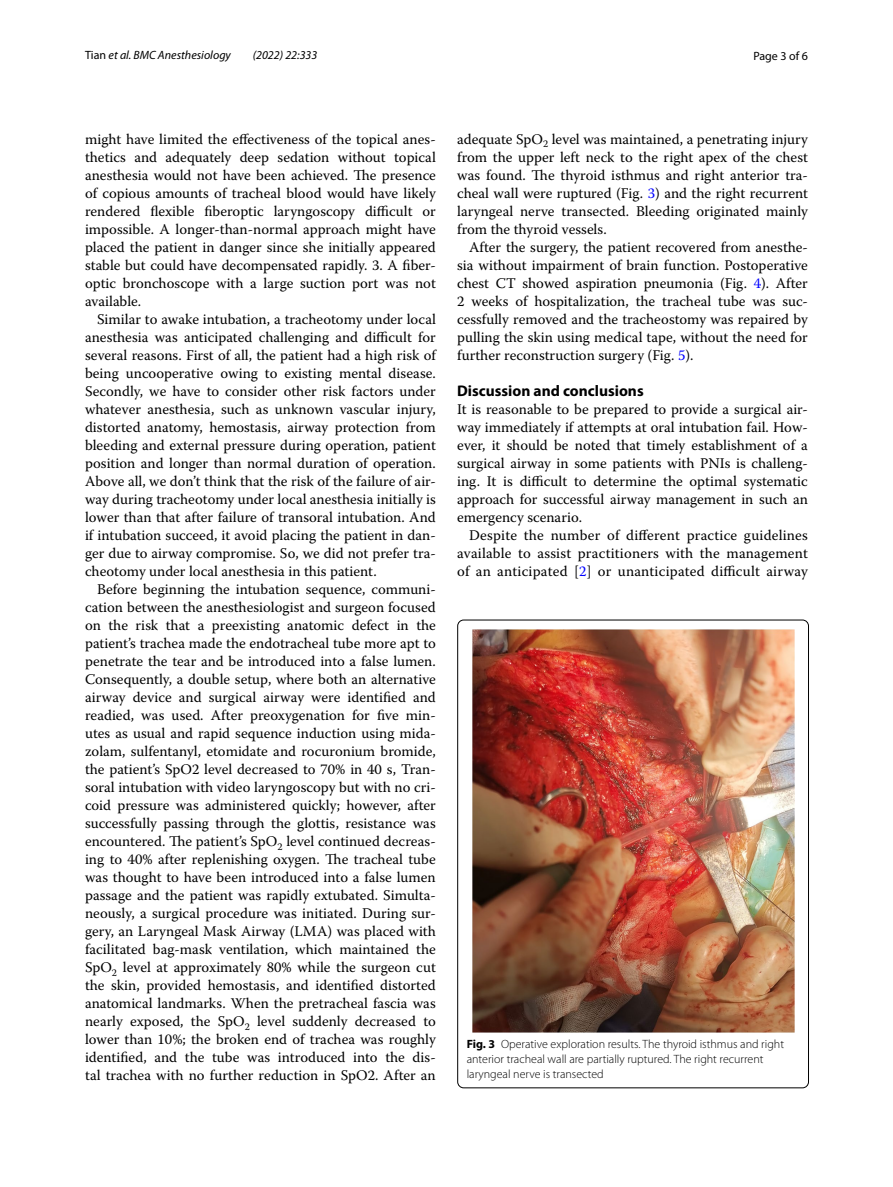
<style>
.page{position:relative;width:893px;height:1187px;background:#fff}
.page>*{position:absolute;margin:0;border:0;box-sizing:border-box;transform-origin:0 0}
.t1{font:700 15.45px "Myriad Pro";color:#000}
.t2{font:14.7px/18px "Warnock Pro";color:#000;text-align:justify}
.t3{font:300 12px/15px "Myriad Pro";color:#000}
.t4{font:italic 12px "Myriad Pro";color:#000}
.t5{font:12px "Myriad Pro";color:#000}
.s1{font-style:normal}
.s2{color:#00f}
.s3{font-weight:700}
</style>
<div class="page">
<img style="left:472px;top:629px;width:322px;height:403px">
<p class="t4" style="left:85px;top:48px;width:147px"><span class="s1">Tian</span> et al. BMC Anesthesiology</p>
<p class="t4" style="left:253px;top:48px;width:66px">(2022) 22:333</p>
<p class="t5" style="left:753px;top:48px;width:56px">Page 3 of 6</p>
<p class="t2" style="left:85px;top:130px;width:352px">might have limited the effectiveness of the topical anes&shy;thetics and adequately deep sedation without topical anesthesia would not have been achieved. The presence of copious amounts of tracheal blood would have likely rendered flexible fiberoptic laryngoscopy difficult or impossible. A longer-than-normal approach might have placed the patient in danger since she initially appeared stable but could have decompensated rapidly. 3. A fiber&shy;optic bronchoscope with a large suction port was not available.</p>
<p class="t2" style="left:85px;top:310px;width:352px;text-indent:12px">Similar to awake intubation, a tracheotomy under local anesthesia was anticipated challenging and difficult for several reasons. First of all, the patient had a high risk of being uncooperative owing to existing mental disease.<br>Secondly, we have to consider other risk factors under whatever anesthesia, such as unknown vascular injury, distorted anatomy, hemostasis, airway protection from bleeding and external pressure during operation, patient position and longer than normal duration of operation.<br>Above all, we don’t think that the risk of the failure of air&shy;way during tracheotomy under local anesthesia initially is lower than that after failure of transoral intubation. And if intubation succeed, it avoid placing the patient in dan&shy;ger due to airway compromise. So, we did not prefer tra&shy;cheotomy under local anesthesia in this patient.</p>
<p class="t2" style="left:85px;top:580px;width:352px;text-indent:12px">Before beginning the intubation sequence, communi&shy;cation between the anesthesiologist and surgeon focused on the risk that a preexisting anatomic defect in the patient’s trachea made the endotracheal tube more apt to penetrate the tear and be introduced into a false lumen.<br>Consequently, a double setup, where both an alternative airway device and surgical airway were identified and readied, was used. After preoxygenation for five min&shy;utes as usual and rapid sequence induction using mida&shy;zolam, sulfentanyl, etomidate and rocuronium bromide, the patient’s SpO2 level decreased to 70% in 40 s, Tran&shy;soral intubation with video laryngoscopy but with no cri&shy;coid pressure was administered quickly; however, after successfully passing through the glottis, resistance was encountered. The patient’s SpO<sub>2</sub> level continued decreas&shy;ing to 40% after replenishing oxygen. The tracheal tube was thought to have been introduced into a false lumen passage and the patient was rapidly extubated. Simulta&shy;neously, a surgical procedure was initiated. During sur&shy;gery, an Laryngeal Mask Airway (LMA) was placed with facilitated bag-mask ventilation, which maintained the SpO<sub>2</sub> level at approximately 80% while the surgeon cut the skin, provided hemostasis, and identified distorted anatomical landmarks. When the pretracheal fascia was nearly exposed, the SpO<sub>2</sub> level suddenly decreased to lower than 10%; the broken end of trachea was roughly identified, and the tube was introduced into the dis&shy;tal trachea with no further reduction in SpO2. After an</p>
<p class="t2" style="left:457px;top:130px;width:352px">adequate SpO<sub>2</sub> level was maintained, a penetrating injury from the upper left neck to the right apex of the chest was found. The thyroid isthmus and right anterior tra&shy;cheal wall were ruptured (Fig. <span class="s2">3</span>) and the right recurrent laryngeal nerve transected. Bleeding originated mainly from the thyroid vessels.</p>
<p class="t2" style="left:457px;top:238px;width:352px;text-indent:12px">After the surgery, the patient recovered from anesthe&shy;sia without impairment of brain function. Postoperative chest CT showed aspiration pneumonia (Fig. <span class="s2">4</span>). After 2 weeks of hospitalization, the tracheal tube was suc&shy;cessfully removed and the tracheostomy was repaired by pulling the skin using medical tape, without the need for further reconstruction surgery (Fig. <span class="s2">5</span>).</p>
<p class="t1" style="left:457px;top:380px;width:188px">Discussion and conclusions</p>
<p class="t2" style="left:457px;top:400px;width:352px">It is reasonable to be prepared to provide a surgical air&shy;way immediately if attempts at oral intubation fail. How&shy;ever, it should be noted that timely establishment of a surgical airway in some patients with PNIs is challeng&shy;ing. It is difficult to determine the optimal systematic approach for successful airway management in such an emergency scenario.</p>
<p class="t2" style="left:457px;top:526px;width:352px;text-indent:12px">Despite the number of different practice guidelines available to assist practitioners with the management of an anticipated [<span class="s2">2</span>] or unanticipated difficult airway</p>
<p class="t3" style="left:467px;top:1036px;width:319px"><span class="s3">Fig. 3</span> Operative exploration results. The thyroid isthmus and right anterior tracheal wall are partially ruptured. The right recurrent laryngeal nerve is transected</p>
</div>
